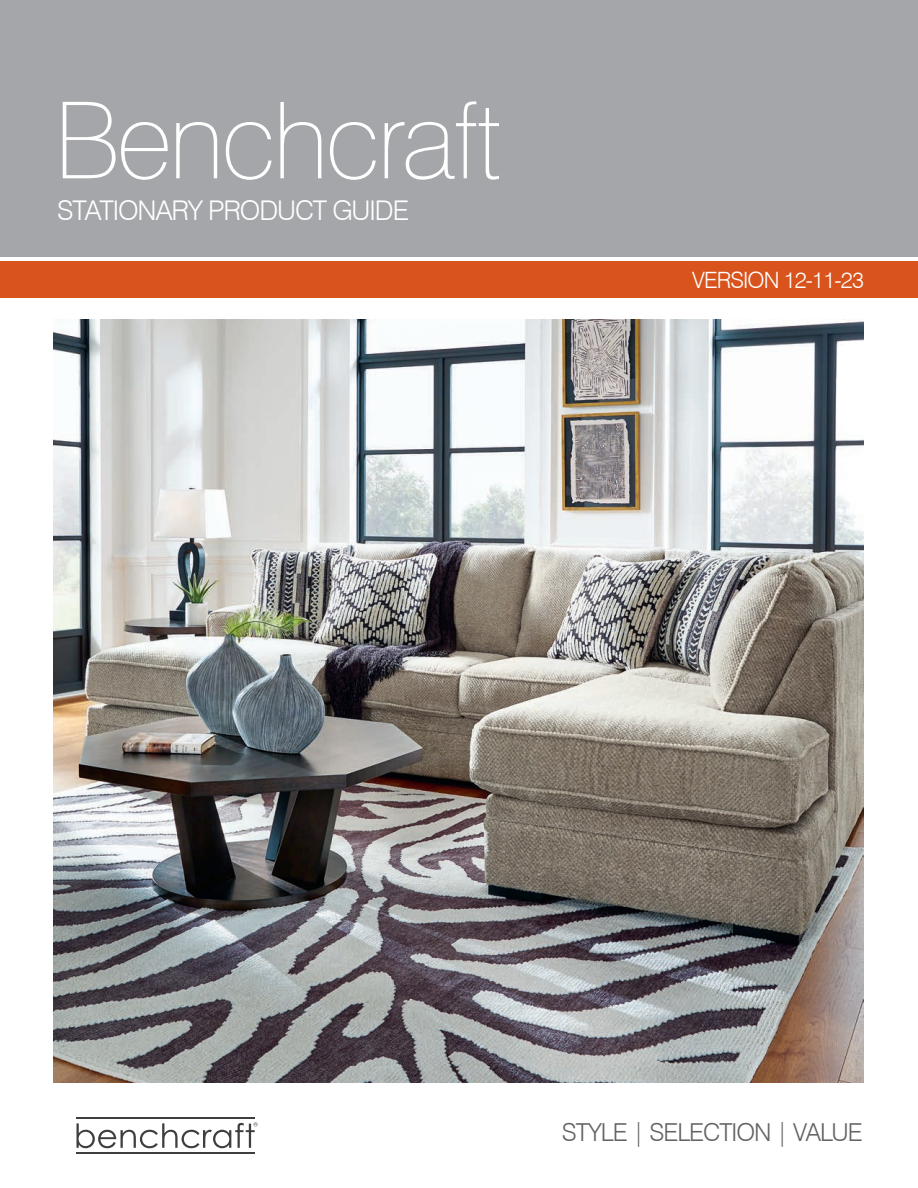
<style>
.page{position:relative;width:918px;height:1188px;background:#fff}
.page>*{position:absolute;margin:0;border:0;box-sizing:border-box;transform-origin:0 0}
.t1{font:100 106.35px "Swiss 721 BT";letter-spacing:-.03em;color:#fff}
.t2{font:300 27.15px "Swiss 721 BT";letter-spacing:-.04em;color:#fff}
.t3{font:300 24.75px "Swiss 721 BT";letter-spacing:-.04em;color:#636366}
.t4{font:300 22.5px "Swiss 721 BT";letter-spacing:-.04em;color:#fff}
</style>
<div class="page">
<img style="left:54px;top:320px;width:810px;height:762px">
<div style="left:0;top:0;width:918px;height:256px;background:#a5a6aa"></div>
<div style="left:0;top:261px;width:918px;height:37px;background:#d9531c"></div>
<hr style="left:76px;top:1117px;width:179px;height:1px;background:#3e3e3f">
<hr style="left:76px;top:1152px;width:179px;height:2px;background:#3e3e3f">
<svg style="left:77px;top:1122px;width:181px;height:26px"></svg>
<p class="t1" style="left:54px;top:76px;width:449px">Benchcraft</p>
<p class="t2" style="left:57px;top:194px;width:354px">STATIONARY PRODUCT GUIDE</p>
<p class="t4" style="left:692px;top:267px;width:173px">VERSION 12-11-23</p>
<p class="t3" style="left:562px;top:1117px;width:302px">STYLE | SELECTION | VALUE</p>
</div>
